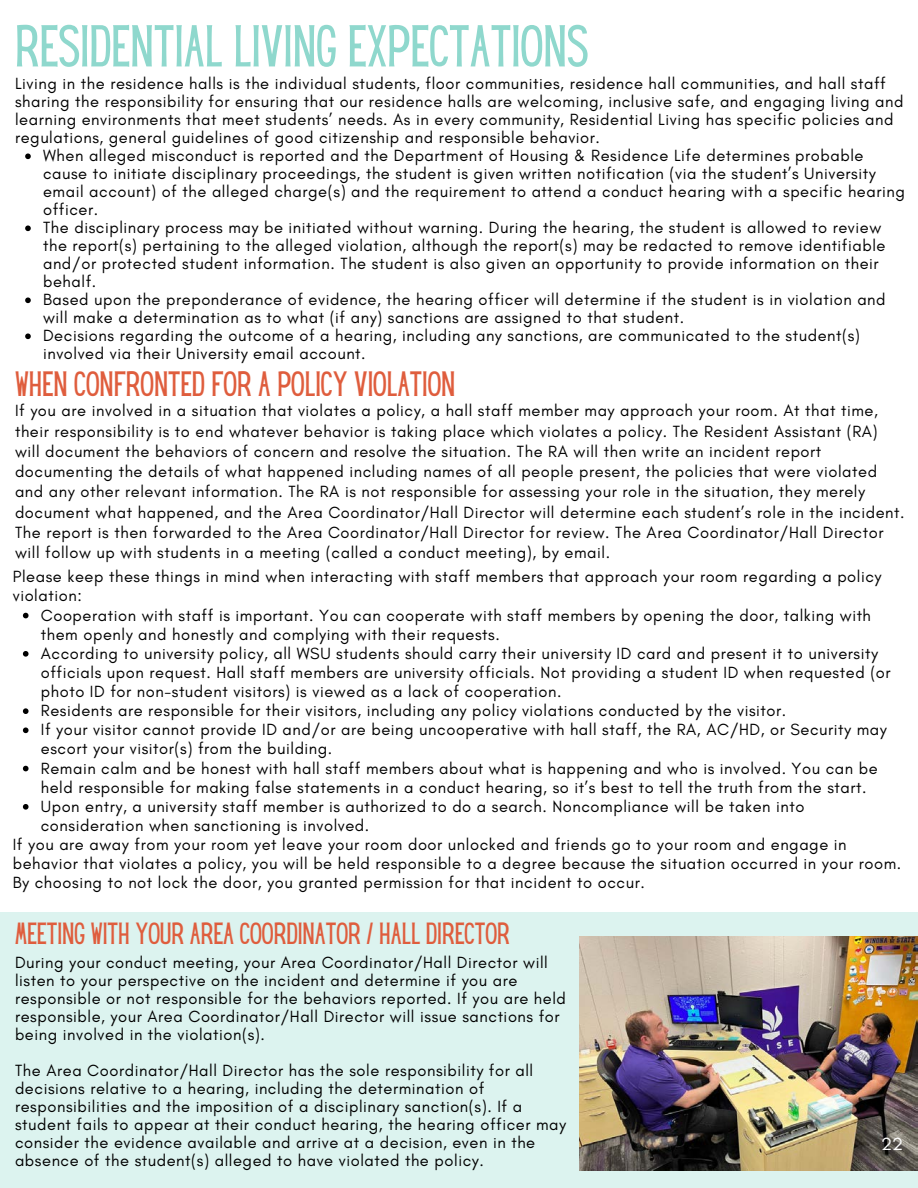
<style>
.page{position:relative;width:918px;height:1188px;background:#fff}
.page>*{position:absolute;margin:0;border:0;box-sizing:border-box;transform-origin:0 0}
.t1{font:51.6px "Hey Gotcha";color:#8fd8cd}
.t2{font:30.75px "Hey Gotcha";color:#df5d3d}
.t3{font:26.85px "Hey Gotcha";color:#df5d3d}
.t4{font:18px "Glacial Indifference";color:#fff}
.t5{font:16.5px/18px "Glacial Indifference";letter-spacing:.035em;color:#000}
</style>
<div class="page">
<svg style="left:23px;top:613px;width:6px;height:5px"></svg>
<svg style="left:23px;top:651px;width:6px;height:6px"></svg>
<svg style="left:23px;top:708px;width:6px;height:6px"></svg>
<svg style="left:23px;top:727px;width:6px;height:6px"></svg>
<svg style="left:23px;top:766px;width:6px;height:5px"></svg>
<svg style="left:23px;top:804px;width:6px;height:6px"></svg>
<div style="left:0;top:912px;width:918px;height:276px;background:#dcf3ef"></div>
<svg style="left:25px;top:153px;width:6px;height:6px"></svg>
<svg style="left:25px;top:225px;width:6px;height:6px"></svg>
<svg style="left:25px;top:297px;width:6px;height:6px"></svg>
<svg style="left:25px;top:333px;width:6px;height:6px"></svg>
<img style="left:579px;top:936px;width:339px;height:234px">
<p class="t1" style="left:15px;top:25px;width:573px">RESIDENTIAL LIVING EXPECTATIONS</p>
<p class="t5" style="left:15px;top:75px;width:890px">Living in the residence halls is the individual students, floor communities, residence hall communities, and hall staff sharing the responsibility for ensuring that our residence halls are welcoming, inclusive safe, and engaging living and learning environments that meet students’ needs. As in every community, Residential Living has specific policies and regulations, general guidelines of good citizenship and responsible behavior.</p>
<p class="t5" style="left:43px;top:147px;width:863px">When alleged misconduct is reported and the Department of Housing &amp; Residence Life determines probable cause to initiate disciplinary proceedings, the student is given written notification (via the student’s University email account) of the alleged charge(s) and the requirement to attend a conduct hearing with a specific hearing officer.</p>
<p class="t5" style="left:43px;top:219px;width:844px">The disciplinary process may be initiated without warning. During the hearing, the student is allowed to review the report(s) pertaining to the alleged violation, although the report(s) may be redacted to remove identifiable and/or protected student information. The student is also given an opportunity to provide information on their behalf.</p>
<p class="t5" style="left:43px;top:291px;width:844px">Based upon the preponderance of evidence, the hearing officer will determine if the student is in violation and will make a determination as to what (if any) sanctions are assigned to that student.</p>
<p class="t5" style="left:43px;top:327px;width:818px">Decisions regarding the outcome of a hearing, including any sanctions, are communicated to the student(s) involved via their University email account.</p>
<p class="t2" style="left:15px;top:372px;width:440px">WHEN CONFRONTED FOR A POLICY VIOLATION</p>
<p class="t5" style="left:15px;top:400px;width:891px;line-height:20.2px">If you are involved in a situation that violates a policy, a hall staff member may approach your room. At that time, their responsibility is to end whatever behavior is taking place which violates a policy. The Resident Assistant (RA) will document the behaviors of concern and resolve the situation. The RA will then write an incident report documenting the details of what happened including names of all people present, the policies that were violated and any other relevant information. The RA is not responsible for assessing your role in the situation, they merely document what happened, and the Area Coordinator/Hall Director will determine each student’s role in the incident.<br>The report is then forwarded to the Area Coordinator/Hall Director for review. The Area Coordinator/Hall Director will follow up with students in a meeting (called a conduct meeting), by email.</p>
<p class="t5" style="left:13px;top:567px;width:870px;line-height:19.2px">Please keep these things in mind when interacting with staff members that approach your room regarding a policy violation:</p>
<p class="t5" style="left:41px;top:605px;width:832px;line-height:19.2px">Cooperation with staff is important. You can cooperate with staff members by opening the door, talking with them openly and honestly and complying with their requests.</p>
<p class="t5" style="left:41px;top:643px;width:851px;line-height:19.2px">According to university policy, all WSU students should carry their university ID card and present it to university officials upon request. Hall staff members are university officials. Not providing a student ID when requested (or photo ID for non-student visitors) is viewed as a lack of cooperation.</p>
<p class="t5" style="left:41px;top:701px;width:747px">Residents are responsible for their visitors, including any policy violations conducted by the visitor.</p>
<p class="t5" style="left:41px;top:720px;width:848px;line-height:19.2px">If your visitor cannot provide ID and/or are being uncooperative with hall staff, the RA, AC/HD, or Security may escort your visitor(s) from the building.</p>
<p class="t5" style="left:41px;top:758px;width:838px;line-height:19.2px">Remain calm and be honest with hall staff members about what is happening and who is involved. You can be held responsible for making false statements in a conduct hearing, so it’s best to tell the truth from the start.</p>
<p class="t5" style="left:41px;top:796px;width:765px;line-height:19.2px">Upon entry, a university staff member is authorized to do a search. Noncompliance will be taken into consideration when sanctioning is involved.</p>
<p class="t5" style="left:13px;top:835px;width:890px;line-height:19.2px">If you are away from your room yet leave your room door unlocked and friends go to your room and engage in behavior that violates a policy, you will be held responsible to a degree because the situation occurred in your room.<br>By choosing to not lock the door, you granted permission for that incident to occur.</p>
<p class="t3" style="left:15px;top:923px;width:495px">MEETING WITH YOUR AREA COORDINATOR / HALL DIRECTOR</p>
<p class="t5" style="left:15px;top:953px;width:553px">During your conduct meeting, your Area Coordinator/Hall Director will listen to your perspective on the incident and determine if you are responsible or not responsible for the behaviors reported. If you are held responsible, your Area Coordinator/Hall Director will issue sanctions for being involved in the violation(s).</p>
<p class="t5" style="left:15px;top:1061px;width:553px">The Area Coordinator/Hall Director has the sole responsibility for all decisions relative to a hearing, including the determination of responsibilities and the imposition of a disciplinary sanction(s). If a student fails to appear at their conduct hearing, the hearing officer may consider the evidence available and arrive at a decision, even in the absence of the student(s) alleged to have violated the policy.</p>
<p class="t4" style="left:881px;top:1133px;width:24px">22</p>
</div>
